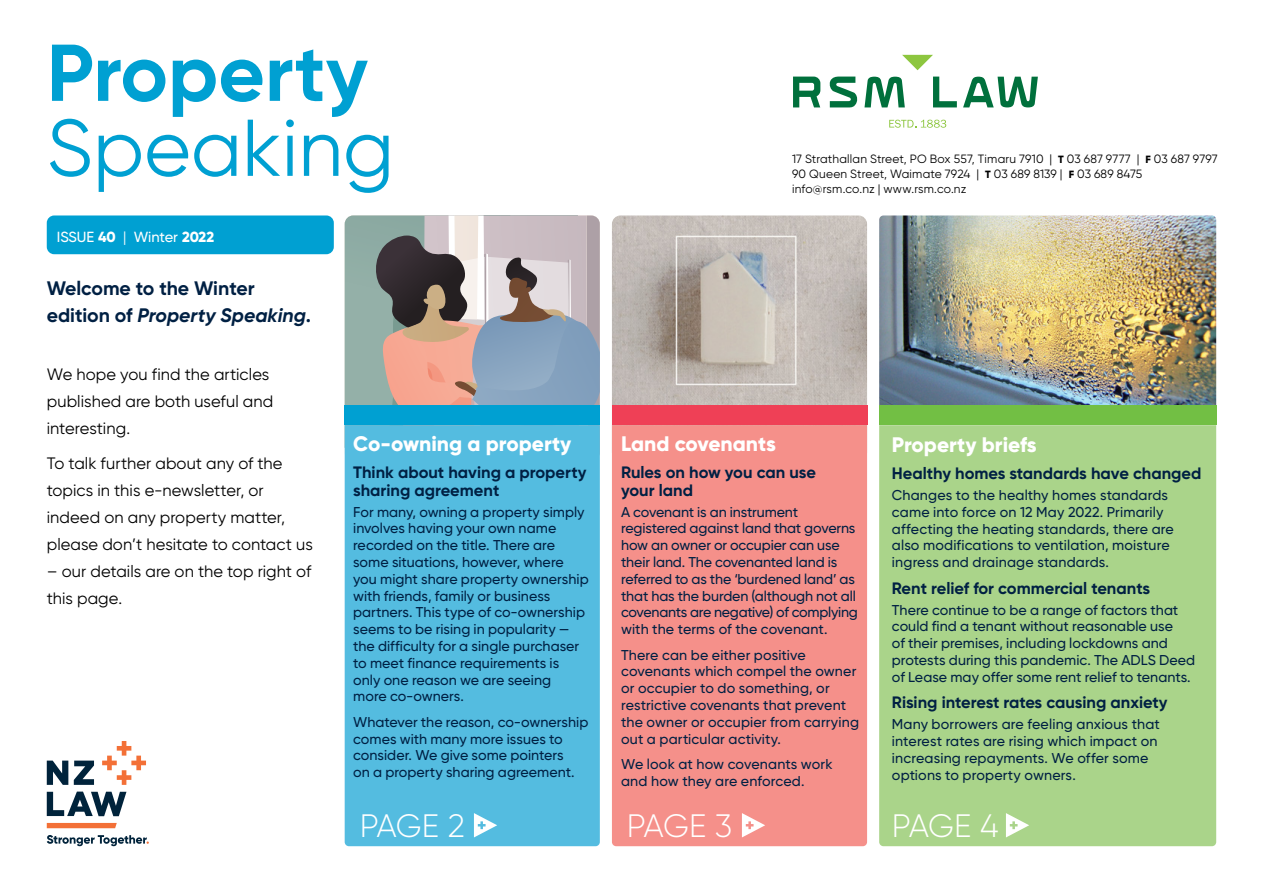
<style>
.page{position:relative;width:1263px;height:893px;background:#fff}
.page>*{position:absolute;margin:0;border:0;box-sizing:border-box;transform-origin:0 0}
.t1{font:700 80.25px "Gilroy";color:#00a0d2}
.t2{font:80.25px "Gilroy";color:#00a0d2}
.t3{font:300 32.4px "Gilroy";letter-spacing:-.025em;color:#fff}
.t4{font:800 21px "Gilroy";color:#fff}
.t5{font:700 19.5px/27px "Gilroy";color:#002043}
.t6{font:16.5px/27px "Gilroy";letter-spacing:.005em;color:#000}
.t7{font:700 16.5px/18px "Gilroy";color:#002043}
.t8{font:500 14.7px "Gilroy";color:#fff}
.t9{font:500 14.25px/16.8px "Gilroy";color:#002043}
.t10{font:12px/15px "Gilroy";letter-spacing:.01em;color:#000}
.s1{font-weight:800}
.s2{font-weight:400}
.s3{font-style:italic}
.s4{font-weight:800;font-size:10.5px}
</style>
<div class="page">
<img style="left:612px;top:215px;width:255px;height:191px">
<svg style="left:345px;top:215px;width:255px;height:191px;background:#a3a0a2"></svg>
<img style="left:879px;top:215px;width:337px;height:191px">
<div style="left:879px;top:425px;width:337px;height:421px;background:#aad48a"></div>
<div style="left:345px;top:425px;width:255px;height:421px;background:#54bce0"></div>
<div style="left:612px;top:425px;width:255px;height:421px;background:#f5908a"></div>
<svg style="left:474px;top:813px;width:23px;height:24px"></svg>
<svg style="left:1006px;top:813px;width:23px;height:24px"></svg>
<svg style="left:742px;top:813px;width:23px;height:24px"></svg>
<div style="left:345px;top:406px;width:255px;height:19px;background:#00a0d2"></div>
<div style="left:612px;top:406px;width:255px;height:19px;background:#ef4056"></div>
<div style="left:879px;top:406px;width:337px;height:19px;background:#72bf44"></div>
<svg style="left:47px;top:792px;width:79px;height:24px"></svg>
<svg style="left:47px;top:761px;width:47px;height:24px"></svg>
<svg style="left:102px;top:741px;width:44px;height:44px"></svg>
<svg style="left:47px;top:823px;width:70px;height:5px"></svg>
<svg style="left:47px;top:835px;width:102px;height:11px"></svg>
<div style="left:47px;top:215px;width:287px;height:39px;background:#00a0d2;border-radius:7px"></div>
<svg style="left:933px;top:77px;width:24px;height:30px"></svg>
<svg style="left:793px;top:77px;width:27px;height:30px"></svg>
<svg style="left:864px;top:77px;width:41px;height:30px"></svg>
<svg style="left:829px;top:77px;width:29px;height:30px"></svg>
<svg style="left:963px;top:77px;width:75px;height:30px"></svg>
<svg style="left:902px;top:55px;width:31px;height:15px"></svg>
<svg style="left:889px;top:120px;width:57px;height:8px"></svg>
<h1 class="t1" style="left:47px;top:23px;width:323px">Property</h1>
<h1 class="t2" style="left:47px;top:99px;width:349px">Speaking</h1>
<p class="t8" style="left:57px;top:228px;width:159px">ISSUE <span class="s1">40</span> <span class="s2">|</span> Winter <span class="s1">2022</span></p>
<h3 class="t5" style="left:47px;top:274px;width:266px">Welcome to the Winter edition of <span class="s3">Property Speaking</span>.</h3>
<p class="t10" style="left:792px;top:152px;width:427px">17 Strathallan Street, PO Box 557, Timaru 7910 | <span class="s4">T</span> 03 687 9777 | <span class="s4">F</span> 03 687 9797<br>90 Queen Street, Waimate 7924 | <span class="s4">T</span> 03 689 8139 | <span class="s4">F</span> 03 689 8475 info@rsm.co.nz | www.rsm.co.nz</p>
<p class="t6" style="left:47px;top:360px;width:228px">We hope you find the articles published are both useful and interesting.</p>
<p class="t6" style="left:47px;top:450px;width:268px">To talk further about any of the topics in this e-newsletter, or indeed on any property matter, please don’t hesitate to contact us</p>
<p class="t6" style="left:47px;top:558px;width:266px">– our details are on the top right of this page.</p>
<h3 class="t4" style="left:353px;top:430px;width:220px">Co-owning a property</h3>
<p class="t7" style="left:353px;top:463px;width:235px">Think about having a property sharing agreement</p>
<p class="t9" style="left:353px;top:503px;width:237px">For many, owning a property simply involves having your own name recorded on the title. There are some situations, however, where you might share property ownership with friends, family or business partners. This type of co-ownership seems to be rising in popularity — the difficulty for a single purchaser to meet finance requirements is only one reason we are seeing<br>more co-owners.</p>
<p class="t9" style="left:353px;top:713px;width:237px">Whatever the reason, co-ownership comes with many more issues to consider. We give some pointers<br>on a property sharing agreement.</p>
<h2 class="t3" style="left:360px;top:805px;width:107px">PAGE 2</h2>
<h2 class="t3" style="left:627px;top:805px;width:107px">PAGE 3</h2>
<h2 class="t3" style="left:892px;top:805px;width:108px">PAGE 4</h2>
<h3 class="t4" style="left:621px;top:430px;width:156px">Land covenants</h3>
<p class="t7" style="left:621px;top:463px;width:196px">Rules on how you can use your land</p>
<p class="t9" style="left:621px;top:503px;width:238px">A covenant is an instrument registered against land that governs how an owner or occupier can use their land. The covenanted land is referred to as the ‘burdened land’ as that has the burden (although not all covenants are negative) of complying with the terms of the covenant.</p>
<p class="t9" style="left:621px;top:646px;width:239px">There can be either positive covenants which compel the owner or occupier to do something, or restrictive covenants that prevent the owner or occupier from carrying out a particular activity.</p>
<p class="t9" style="left:621px;top:755px;width:213px">We look at how covenants work and how they are enforced.</p>
<h3 class="t4" style="left:892px;top:432px;width:146px">Property briefs</h3>
<p class="t7" style="left:892px;top:464px;width:311px">Healthy homes standards have changed</p>
<p class="t9" style="left:892px;top:486px;width:283px">Changes to the healthy homes standards came into force on 12 May 2022. Primarily affecting the heating standards, there are also modifications to ventilation, moisture ingress and drainage standards.</p>
<p class="t7" style="left:892px;top:579px;width:260px">Rent relief for commercial tenants</p>
<p class="t9" style="left:892px;top:601px;width:305px">There continue to be a range of factors that could find a tenant without reasonable use<br>of their premises, including lockdowns and protests during this pandemic. The ADLS Deed of Lease may offer some rent relief to tenants.</p>
<p class="t7" style="left:892px;top:693px;width:277px">Rising interest rates causing anxiety</p>
<p class="t9" style="left:892px;top:716px;width:269px">Many borrowers are feeling anxious that interest rates are rising which impact on increasing repayments. We offer some options to property owners.</p>
</div>
